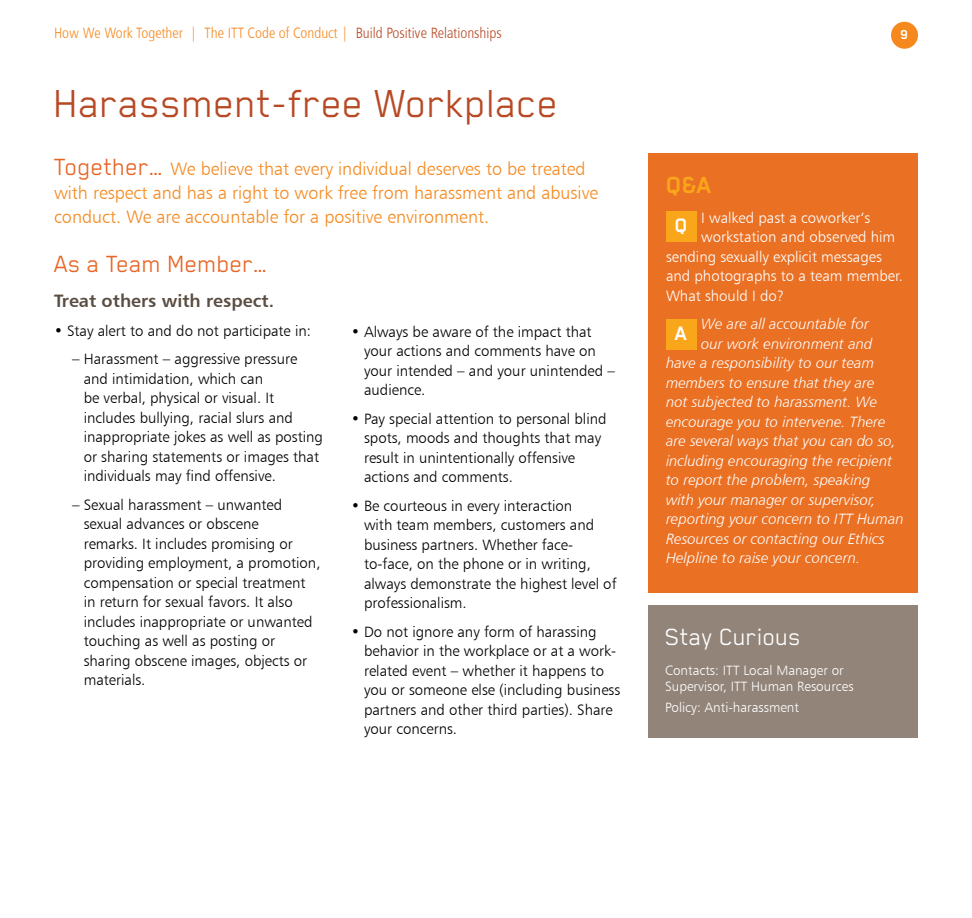
<style>
.page{position:relative;width:972px;height:918px;background:#fff}
.page>*{position:absolute;margin:0;border:0;box-sizing:border-box;transform-origin:0 0}
.t1{font:45px "Blender";color:#b74925}
.t2{font:27px "Blender";color:#e76424}
.t3{font:27px "Blender";color:#fff}
.t4{font:700 27px "Blender";color:#faa61b}
.t5{font:700 22.5px "Blender";color:#fff}
.t6{font:18px/24px "Humanist 777 BT Light B";color:#f6891e}
.t7{font:18px "Humanist 777 BT Bold B";color:#5a4d41}
.t8{font:15px/19.5px "Humanist 777 BT Light B";color:#000}
.t9{font:15px "Humanist 777 BT Light Italic B";color:#fff}
.t10{font:15px "Humanist 777 BT Light B";color:#fff}
.t11{font:15px "Humanist 777 BT Light Condensed B";color:#f6891e}
.t12{font:700 15px "Blender";color:#fff}
.t13{font:13.5px/16.2px "Humanist 777 BT Light B";color:#fff}
.s1{color:#b74925}
.s2{font-family:"Blender";font-size:27px;color:#e76424}
</style>
<div class="page">
<div style="left:648px;top:153px;width:270px;height:439px;background:#ea7023"></div>
<div style="left:648px;top:606px;width:270px;height:132px;background:#928479"></div>
<div style="left:666px;top:212px;width:31px;height:30px;background:#faa61b"></div>
<div style="left:666px;top:319px;width:31px;height:31px;background:#faa61b"></div>
<div style="left:891px;top:22px;width:27px;height:27px;background:#f6891e;border-radius:50%"></div>
<p class="t11" style="left:54px;top:24px;width:449px">How We Work Together | The ITT Code of Conduct | <span class="s1">Build Positive Relationships</span></p>
<p class="t12" style="left:901px;top:26px;width:9px">9</p>
<h1 class="t1" style="left:54px;top:79px;width:506px">Harassment-free Workplace</h1>
<p class="t6" style="left:54px;top:156px;width:546px"><span class="s2">Together…</span> We believe that every individual deserves to be treated with respect and has a right to work free from harassment and abusive conduct. We are accountable for a positive environment.</p>
<h2 class="t4" style="left:666px;top:170px;width:47px">Q&amp;A</h2>
<h3 class="t5" style="left:675px;top:214px;width:15px">Q</h3>
<p class="t10" style="left:701px;top:208px;width:171px">I walked past a coworker’s</p>
<p class="t10" style="left:701px;top:228px;width:195px">workstation and observed him</p>
<p class="t10" style="left:666px;top:247px;width:217px">sending sexually explicit messages</p>
<p class="t10" style="left:666px;top:267px;width:238px">and photographs to a team member.</p>
<p class="t10" style="left:666px;top:286px;width:120px">What should I do?</p>
<p class="t9" style="left:701px;top:315px;width:169px">We are all accountable for</p>
<p class="t9" style="left:701px;top:334px;width:173px">our work environment and</p>
<p class="t9" style="left:666px;top:354px;width:210px">have a responsibility to our team</p>
<p class="t9" style="left:666px;top:373px;width:210px">members to ensure that they are</p>
<p class="t9" style="left:666px;top:393px;width:213px">not subjected to harassment. We</p>
<p class="t9" style="left:666px;top:412px;width:221px">encourage you to intervene. There</p>
<p class="t9" style="left:666px;top:432px;width:232px">are several ways that you can do so,</p>
<p class="t9" style="left:666px;top:451px;width:228px">including encouraging the recipient</p>
<p class="t9" style="left:666px;top:471px;width:206px">to report the problem, speaking</p>
<p class="t9" style="left:666px;top:490px;width:211px">with your manager or supervisor,</p>
<p class="t9" style="left:666px;top:510px;width:239px">reporting your concern to ITT Human</p>
<p class="t9" style="left:666px;top:529px;width:220px">Resources or contacting our Ethics</p>
<p class="t9" style="left:666px;top:549px;width:196px">Helpline to raise your concern.</p>
<h2 class="t2" style="left:54px;top:249px;width:216px">As a Team Member…</h2>
<p class="t7" style="left:54px;top:290px;width:222px">Treat others with respect.</p>
<p class="t8" style="left:54px;top:321px;width:259px">• Stay alert to and do not participate in:</p>
<p class="t8" style="left:84px;top:349px;width:241px;text-indent:-12px">– Harassment – aggressive pressure and intimidation, which can<br>be verbal, physical or visual. It includes bullying, racial slurs and inappropriate jokes as well as posting or sharing statements or images that individuals may find offensive.</p>
<p class="t8" style="left:84px;top:495px;width:238px;text-indent:-12px">– Sexual harassment – unwanted sexual advances or obscene<br>remarks. It includes promising or providing employment, a promotion, compensation or special treatment in return for sexual favors. It also includes inappropriate or unwanted touching as well as posting or sharing obscene images, objects or materials.</p>
<p class="t8" style="left:364px;top:321px;width:252px;text-indent:-13px">• Always be aware of the impact that your actions and comments have on your intended – and your unintended – audience.</p>
<p class="t8" style="left:364px;top:408px;width:244px;text-indent:-13px">• Pay special attention to personal blind spots, moods and thoughts that may result in unintentionally offensive actions and comments.</p>
<p class="t8" style="left:364px;top:495px;width:254px;text-indent:-13px">• Be courteous in every interaction<br>with team members, customers and business partners. Whether face&shy;to-face, on the phone or in writing, always demonstrate the highest level of professionalism.</p>
<p class="t8" style="left:364px;top:621px;width:258px;text-indent:-13px">• Do not ignore any form of harassing behavior in the workplace or at a work&shy;related event – whether it happens to you or someone else (including business partners and other third parties). Share your concerns.</p>
<h2 class="t3" style="left:665px;top:623px;width:138px">Stay Curious</h2>
<h3 class="t5" style="left:675px;top:321px;width:14px">A</h3>
<p class="t13" style="left:665px;top:662px;width:190px">Contacts: ITT Local Manager or<br>Supervisor, ITT Human Resources</p>
<p class="t13" style="left:665px;top:699px;width:135px">Policy: Anti-harassment</p>
</div>
